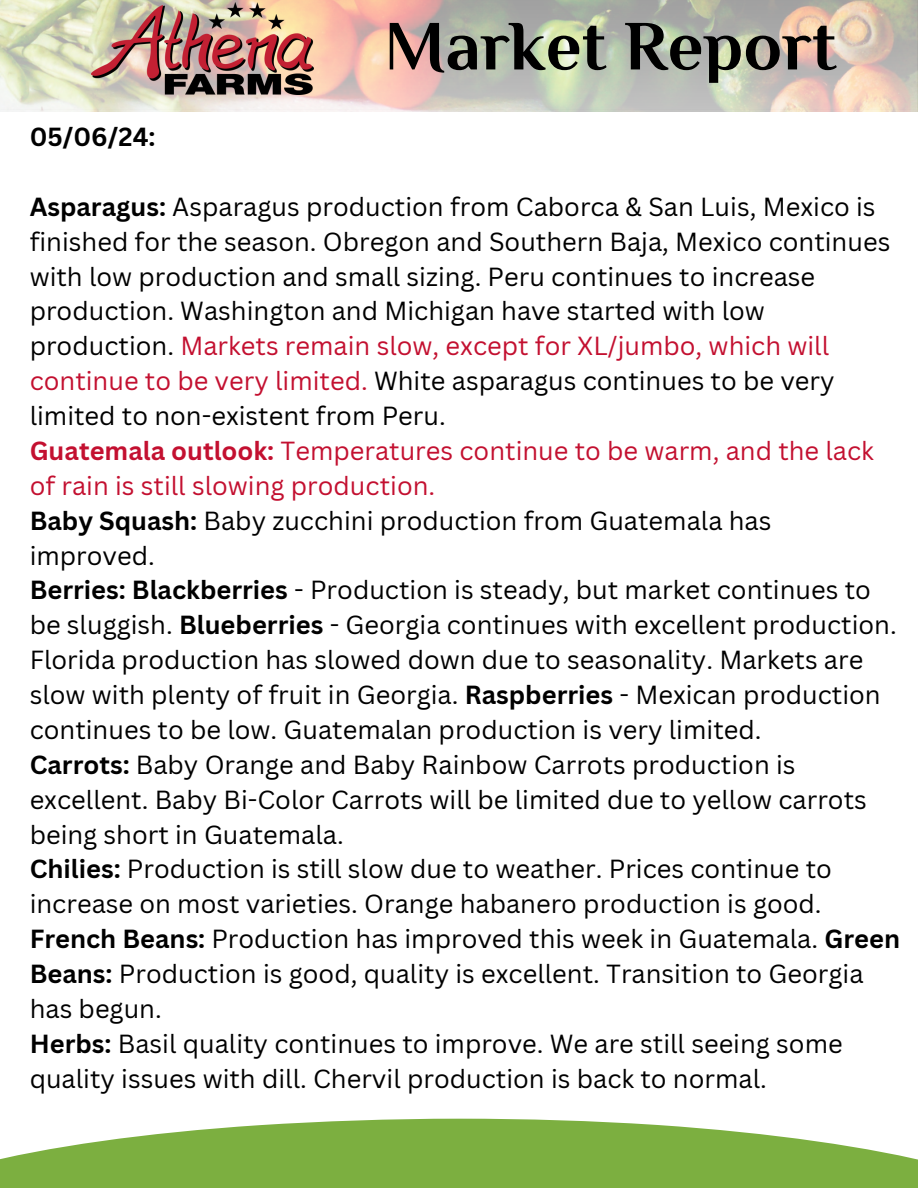
<style>
.page{position:relative;width:918px;height:1188px;background:#fff}
.page>*{position:absolute;margin:0;border:0;box-sizing:border-box;transform-origin:0 0}
.t1{font:700 70.5px "Philosopher";color:#000}
.t2{font:25.5px/34.8px "Canva Sans";color:#000}
.t3{font:25.5px/34.8px "Canva Sans";color:#c31030}
.t4{font:700 25.5px "Canva Sans";color:#000}
.s1{font-weight:700}
.s2{color:#c31030}
</style>
<div class="page">
<svg style="left:0;top:1119px;width:918px;height:69px;fill:#7caf40"></svg>
<img style="left:0;top:0;width:918px;height:112px">
<img style="left:92px;top:3px;width:221px;height:92px">
<p class="t4" style="left:30px;top:119px;width:127px">05/06/24:</p>
<p class="t1" style="left:385px;top:23px;width:454px">Market Report</p>
<p class="t2" style="left:30px;top:188px;width:862px"><span class="s1">Asparagus:</span> Asparagus production from Caborca &amp; San Luis, Mexico is finished for the season. Obregon and Southern Baja, Mexico continues with low production and small sizing. Peru continues to increase production. Washington and Michigan have started with low production. <span class="s2">Markets remain slow, except for XL/jumbo, which will continue to be very limited.</span> White asparagus continues to be very limited to non-existent from Peru.</p>
<p class="t3" style="left:30px;top:433px;width:846px"><span class="s1">Guatemala outlook:</span> Temperatures continue to be warm, and the lack of rain is still slowing production.</p>
<h1 class="t2" style="left:30px;top:502px;width:743px"><span class="s1">Baby Squash:</span> Baby zucchini production from Guatemala has improved.</h1>
<h2 class="t2" style="left:30px;top:572px;width:869px"><span class="s1">Berries: Blackberries</span> - Production is steady, but market continues to be sluggish. <span class="s1">Blueberries</span> - Georgia continues with excellent production.<br>Florida production has slowed down due to seasonality. Markets are slow with plenty of fruit in Georgia. <span class="s1">Raspberries</span> - Mexican production continues to be low. Guatemalan production is very limited.</h2>
<p class="t2" style="left:30px;top:746px;width:839px"><span class="s1">Carrots:</span> Baby Orange and Baby Rainbow Carrots production is excellent. Baby Bi-Color Carrots will be limited due to yellow carrots being short in Guatemala.</p>
<p class="t2" style="left:30px;top:851px;width:804px"><span class="s1">Chilies:</span> Production is still slow due to weather. Prices continue to increase on most varieties. Orange habanero production is good.</p>
<p class="t2" style="left:30px;top:921px;width:872px"><span class="s1">French Beans:</span> Production has improved this week in Guatemala. <span class="s1">Green<br>Beans:</span> Production is good, quality is excellent. Transition to Georgia has begun.</p>
<p class="t2" style="left:30px;top:1025px;width:815px"><span class="s1">Herbs:</span> Basil quality continues to improve. We are still seeing some quality issues with dill. Chervil production is back to normal.</p>
</div>
